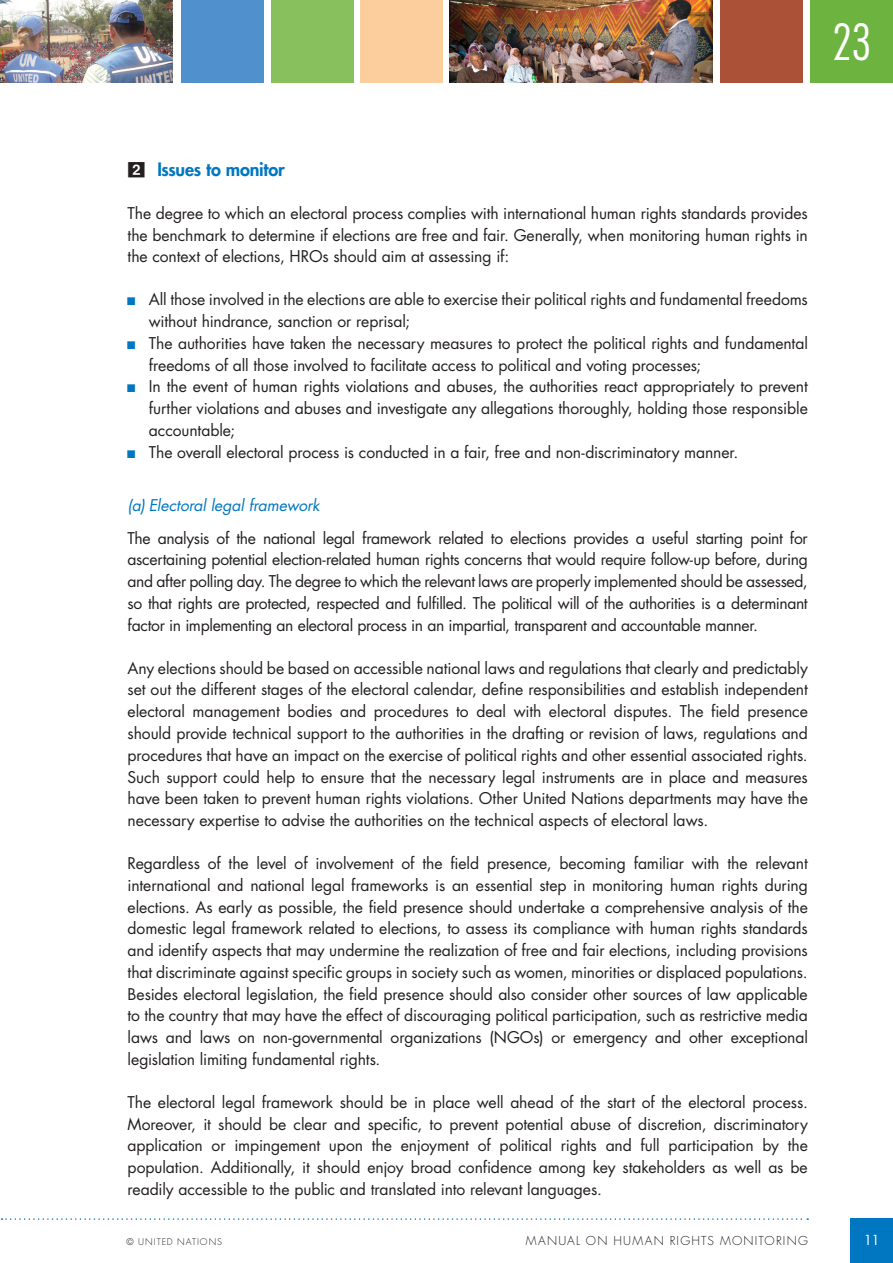
<style>
.page{position:relative;width:893px;height:1263px;background:#fff}
.page>*{position:absolute;margin:0;border:0;box-sizing:border-box;transform-origin:0 0}
.t1{font:300 condensed 48.45px "Futura";color:#fff}
.t2{font:800 18px "Futura";letter-spacing:-.015em;color:#0077c0}
.t3{font:15.75px/21.8px "Futura";letter-spacing:-.005em;color:#231f20;text-align:justify}
.t4{font:italic 15.75px "Futura";letter-spacing:-.005em;color:#0077c0}
.t5{font:13.5px "Futura";color:#fff}
.t6{font:300 12px "Futura";letter-spacing:.105em;color:#231f20}
.t7{font:300 9px "Futura";letter-spacing:.105em;color:#231f20}
.s1{font-family:"Bundesbahn Pi One";font-weight:400;color:#231f20}
</style>
<div class="page">
<div style="left:810px;top:0;width:83px;height:83px;background:#6cb43f"></div>
<div style="left:850px;top:1218px;width:43px;height:45px;background:#0077c0"></div>
<svg style="left:2px;top:1218px;width:806px;height:2px"></svg>
<img style="left:0;top:0;width:173px;height:83px">
<div style="left:271px;top:0;width:82px;height:83px;background:#89c05e"></div>
<div style="left:720px;top:0;width:83px;height:83px;background:#aa5137"></div>
<img style="left:450px;top:0;width:263px;height:83px">
<div style="left:360px;top:0;width:83px;height:83px;background:#fdce9d"></div>
<div style="left:181px;top:0;width:83px;height:83px;background:#5090cc"></div>
<h1 class="t1" style="left:832px;top:14px;width:41px">23</h1>
<p class="t2" style="left:128px;top:158px;width:159px"><span class="s1">2</span> Issues to monitor</p>
<p class="t3" style="left:128px;top:202px;width:682px">The degree to which an electoral process complies with international human rights standards provides the benchmark to determine if elections are free and fair. Generally, when monitoring human rights in the context of elections, HROs should aim at assessing if:</p>
<p class="t3" style="left:149px;top:289px;width:661px;text-align:left">All those involved in the elections are able to exercise their political rights and fundamental freedoms without hindrance, sanction or reprisal;<br>The authorities have taken the necessary measures to protect the political rights and fundamental freedoms of all those involved to facilitate access to political and voting processes;<br>In the event of human rights violations and abuses, the authorities react appropriately to prevent further violations and abuses and investigate any allegations thoroughly, holding those responsible accountable;<br>The overall electoral process is conducted in a fair, free and non-discriminatory manner.</p>
<p class="t4" style="left:128px;top:495px;width:193px">(a) Electoral legal framework</p>
<p class="t3" style="left:128px;top:527px;width:682px">The analysis of the national legal framework related to elections provides a useful starting point for ascertaining potential election-related human rights concerns that would require follow-up before, during and after polling day. The degree to which the relevant laws are properly implemented should be assessed, so that rights are protected, respected and fulfilled. The political will of the authorities is a determinant factor in implementing an electoral process in an impartial, transparent and accountable manner.</p>
<p class="t3" style="left:128px;top:657px;width:682px">Any elections should be based on accessible national laws and regulations that clearly and predictably set out the different stages of the electoral calendar, define responsibilities and establish independent electoral management bodies and procedures to deal with electoral disputes. The field presence should provide technical support to the authorities in the drafting or revision of laws, regulations and procedures that have an impact on the exercise of political rights and other essential associated rights.<br>Such support could help to ensure that the necessary legal instruments are in place and measures have been taken to prevent human rights violations. Other United Nations departments may have the necessary expertise to advise the authorities on the technical aspects of electoral laws.</p>
<p class="t3" style="left:128px;top:852px;width:682px">Regardless of the level of involvement of the field presence, becoming familiar with the relevant international and national legal frameworks is an essential step in monitoring human rights during elections. As early as possible, the field presence should undertake a comprehensive analysis of the domestic legal framework related to elections, to assess its compliance with human rights standards and identify aspects that may undermine the realization of free and fair elections, including provisions that discriminate against specific groups in society such as women, minorities or displaced populations.<br>Besides electoral legislation, the field presence should also consider other sources of law applicable to the country that may have the effect of discouraging political participation, such as restrictive media laws and laws on non-governmental organizations (NGOs) or emergency and other exceptional legislation limiting fundamental rights.</p>
<p class="t3" style="left:128px;top:1091px;width:682px">The electoral legal framework should be in place well ahead of the start of the electoral process.<br>Moreover, it should be clear and specific, to prevent potential abuse of discretion, discriminatory application or impingement upon the enjoyment of political rights and full participation by the population. Additionally, it should enjoy broad confidence among key stakeholders as well as be readily accessible to the public and translated into relevant languages.</p>
<p class="t7" style="left:127px;top:1236px;width:97px">© UNITED NATIONS</p>
<p class="t6" style="left:526px;top:1233px;width:284px">MANUAL ON HUMAN RIGHTS MONITORING</p>
<p class="t5" style="left:864px;top:1231px;width:17px">11</p>
</div>
